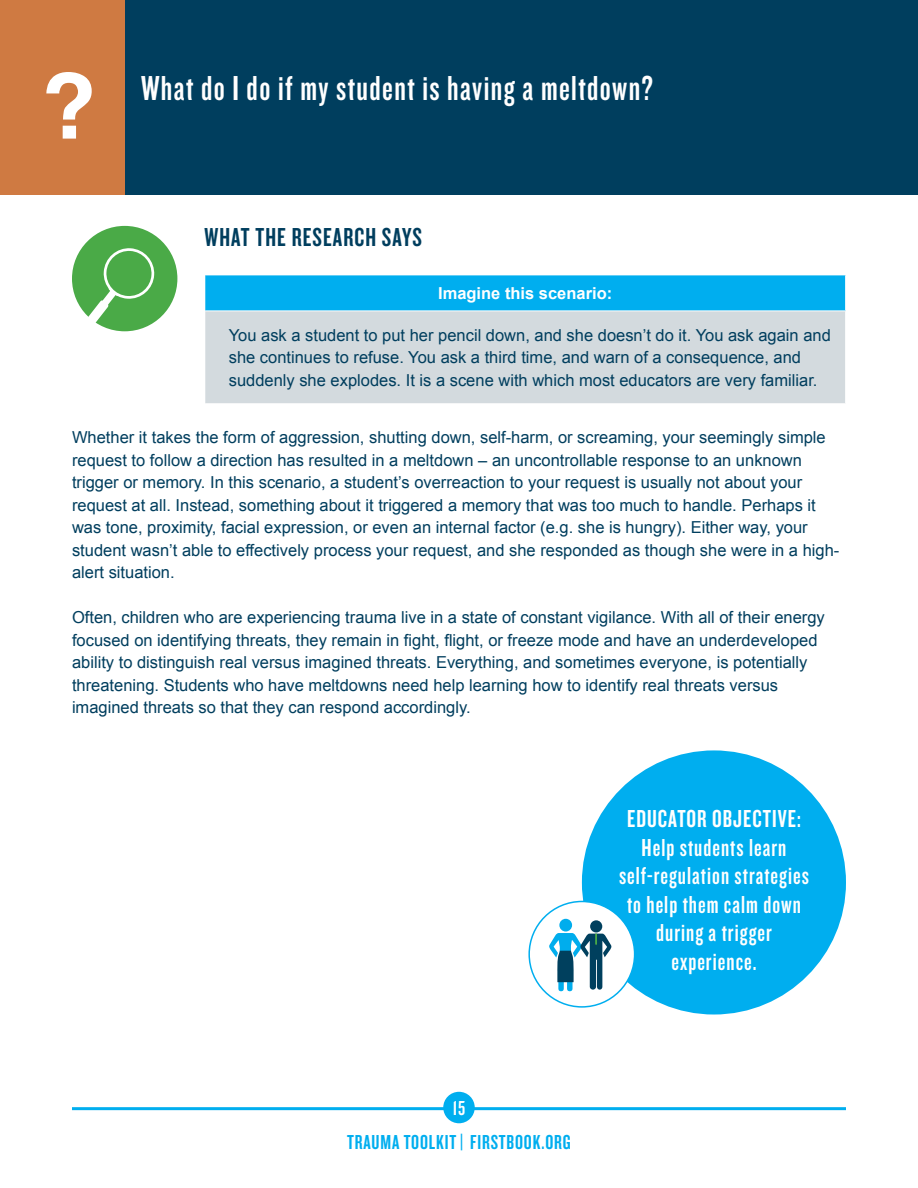
<style>
.page{position:relative;width:918px;height:1188px;background:#fff}
.page>*{position:absolute;margin:0;border:0;box-sizing:border-box;transform-origin:0 0}
.t1{font:36px "Knockout 48 Featherweight";letter-spacing:.04em;color:#fff}
.t2{font:27px "Knockout 48 Featherweight";letter-spacing:.04em;color:#003e5e}
.t3{font:25.5px "Knockout 48 Featherweight";letter-spacing:.04em;color:#fff}
.t4{font:21px "Knockout 48 Featherweight";letter-spacing:.04em;color:#00aeef}
.t5{font:21px "Knockout 48 Featherweight";color:#fff}
.t6{font:16.5px/22.5px "Arial";color:#003e5e}
.t7{font:700 16.5px "Arial";color:#fff}
.s1{font-style:italic}
</style>
<div class="page">
<div style="left:0;top:0;width:918px;height:194px;background:#003e5e"></div>
<hr style="left:72px;top:1107px;width:774px;height:3px;background:#00aeef">
<div style="left:443px;top:1092px;width:32px;height:31px;background:#00aeef;border-radius:50%"></div>
<div style="left:205px;top:275px;width:641px;height:36px;background:#00aeef"></div>
<div style="left:205px;top:311px;width:641px;height:93px;background:#d3dade"></div>
<hr style="left:845px;top:311px;width:1px;height:92px;background:#fff">
<hr style="left:204px;top:403px;width:642px;height:1px;background:#fff">
<hr style="left:204px;top:275px;width:642px;height:1px;background:#fff">
<hr style="left:845px;top:275px;width:1px;height:36px;background:#fff">
<hr style="left:204px;top:311px;width:642px;height:1px;background:#fff">
<div style="left:582px;top:750px;width:264px;height:265px;background:#00aeef;border-radius:50%"></div>
<div style="left:529px;top:901px;width:106px;height:106px;background:#fff;border-radius:50%"></div>
<div style="left:528px;top:901px;width:107px;height:107px;border:2px solid #00aeef;border-radius:50%"></div>
<div style="left:559px;top:919px;width:13px;height:13px;background:#00aded;border-radius:50%"></div>
<div style="left:590px;top:920px;width:12px;height:12px;background:#00405e;border-radius:50%"></div>
<svg style="left:549px;top:933px;width:62px;height:58px"></svg>
<div style="left:72px;top:226px;width:105px;height:105px;background:#4aaa47;border-radius:50%"></div>
<svg style="left:72px;top:248px;width:84px;height:84px"></svg>
<div style="left:0;top:0;width:125px;height:194px;background:#cf7a42"></div>
<svg style="left:46px;top:72px;width:46px;height:67px"></svg>
<p class="t1" style="left:141px;top:66px;width:513px">What do I do if my student is having a meltdown?</p>
<p class="t2" style="left:204px;top:221px;width:219px">WHAT THE RESEARCH SAYS</p>
<p class="t7" style="left:438px;top:282px;width:176px">Imagine this scenario:</p>
<p class="t6" style="left:229px;top:324px;width:604px">You ask a student to put her pencil down, and she doesn’t do it. You ask again and she continues to refuse. You ask a third time, and warn of a consequence, and suddenly she explodes. It is a scene with which most educators are very familiar.</p>
<p class="t6" style="left:72px;top:426px;width:769px">Whether it takes the form of aggression, shutting down, self-harm, or screaming, your seemingly simple request to follow a direction has resulted in a meltdown – an uncontrollable response to an unknown trigger or memory. In this scenario, a student’s overreaction to your request is usually not about your request at all. Instead, something about it triggered a memory that was too much to handle. Perhaps it was tone, proximity, facial expression, or even an internal factor (e.g. she is hungry). Either way, your student wasn’t able to effectively process your request, and she responded as though she were in a high&shy;alert situation.</p>
<p class="t6" style="left:72px;top:606px;width:754px">Often, children who are experiencing trauma live in a state of constant vigilance. With all of their energy focused on identifying threats, they remain in fight, flight, or freeze mode and have an underdeveloped ability to distinguish real versus imagined threats. Everything, and sometimes everyone, is potentially threatening. Students who have meltdowns need help learning how to identify real threats versus imagined threats so that they can respond accordingly.</p>
<p class="t3" style="left:627px;top:803px;width:175px">EDUCATOR OBJECTIVE:</p>
<p class="t3" style="left:642px;top:832px;width:146px">Help students learn</p>
<p class="t3" style="left:619px;top:860px;width:191px">self-regulation strategies</p>
<p class="t3" style="left:627px;top:889px;width:175px">to help them calm down</p>
<p class="t3" style="left:656px;top:917px;width:117px">during a trigger</p>
<p class="t3" style="left:672px;top:946px;width:87px">experience.</p>
<p class="t5" style="left:453px;top:1095px;width:14px">15</p>
<p class="t4" style="left:347px;top:1130px;width:225px">TRAUMA TOOLKIT <span class="s1">/</span>FIRSTBOOK.ORG</p>
</div>
